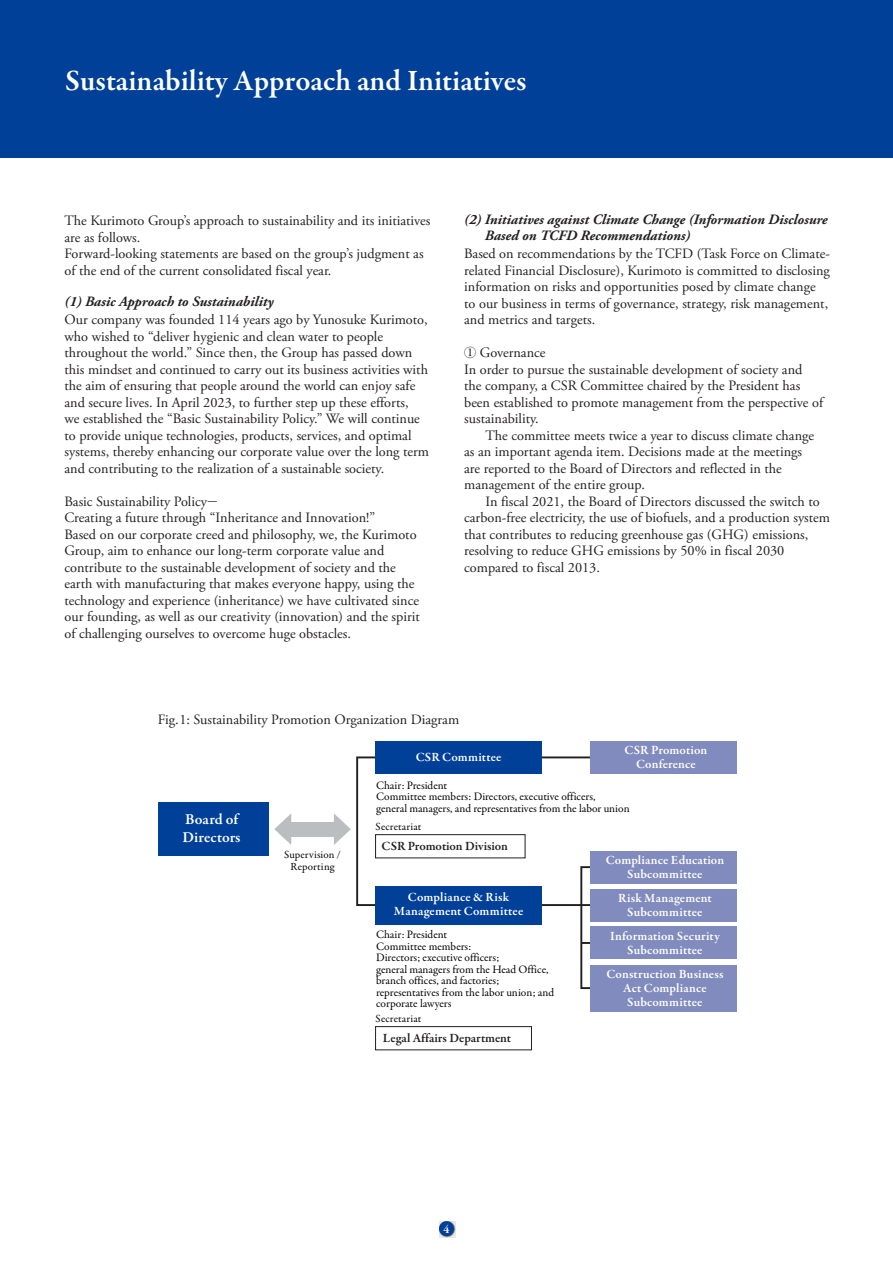
<style>
.page{position:relative;width:893px;height:1263px;background:#fff}
.page>*{position:absolute;margin:0;border:0;box-sizing:border-box;transform-origin:0 0}
.t1{font:600 30px "Garamond Premr Pro";color:#fff}
.t2{font:600 15.3px/17.9px "Garamond Premr Pro";letter-spacing:.005em;color:#fff}
.t3{font:14.25px/16.5px "Adobe Garamond Pro";color:#231f20}
.t4{font:italic 700 14.25px/16.5px "Adobe Garamond Pro";color:#231f20}
.t5{font:600 12.75px/14.1px "Garamond Premr Pro";letter-spacing:.01em;color:#fff;text-align:center}
.t6{font:600 12.75px "Garamond Premr Pro";color:#231f20}
.t7{font:600 12px "Garamond Premr Pro";color:#fff}
.t8{font:11.55px/11.4px "Garamond Premr Pro";color:#030303}
.t9{font:10.95px/12.8px "Garamond Premr Pro";letter-spacing:.015em;color:#030303;text-align:center}
.s1{font-family:"Hira Min Pro W3";font-size:12px}
</style>
<div class="page">
<div style="left:0;top:0;width:893px;height:157px;background:#004098"></div>
<div style="left:356px;top:756px;width:235px;height:150px;border:2px solid #231f20"></div>
<div style="left:590px;top:741px;width:146px;height:33px;background:#818bbd"></div>
<div style="left:580px;top:866px;width:11px;height:123px;border:2px solid #231f20"></div>
<svg style="left:581px;top:942px;width:9px;height:2px"></svg>
<div style="left:158px;top:802px;width:110px;height:54px;background:#004098"></div>
<div style="left:376px;top:741px;width:166px;height:33px;background:#004098"></div>
<div style="left:375px;top:834px;width:150px;height:24px;border:1px solid #231f20"></div>
<div style="left:375px;top:1026px;width:157px;height:24px;border:1px solid #231f20"></div>
<div style="left:376px;top:886px;width:166px;height:38px;background:#004098"></div>
<div style="left:590px;top:965px;width:146px;height:47px;background:#818bbd"></div>
<div style="left:590px;top:927px;width:146px;height:32px;background:#818bbd"></div>
<div style="left:590px;top:851px;width:146px;height:32px;background:#818bbd"></div>
<div style="left:590px;top:889px;width:146px;height:32px;background:#818bbd"></div>
<svg style="left:274px;top:814px;width:17px;height:31px"></svg>
<svg style="left:334px;top:814px;width:17px;height:31px"></svg>
<div style="left:288px;top:822px;width:47px;height:14px;background:#bcbdc0"></div>
<svg style="left:439px;top:1221px;width:16px;height:16px"></svg>
<div style="left:439px;top:1221px;width:15px;height:15px;background:#004098;border-radius:50%"></div>
<h1 class="t1" style="left:65px;top:62px;width:463px">Sustainability Approach and Initiatives</h1>
<p class="t3" style="left:64px;top:213px;width:367px">The Kurimoto Group’s approach to sustainability and its initiatives are as follows.<br>Forward-looking statements are based on the group’s judgment as of the end of the current consolidated fiscal year.</p>
<p class="t4" style="left:64px;top:294px;width:211px">(1) Basic Approach to Sustainability</p>
<p class="t3" style="left:64px;top:312px;width:366px">Our company was founded 114 years ago by Yunosuke Kurimoto, who wished to “deliver hygienic and clean water to people throughout the world.” Since then, the Group has passed down this mindset and continued to carry out its business activities with the aim of ensuring that people around the world can enjoy safe and secure lives. In April 2023, to further step up these efforts,<br>we established the “Basic Sustainability Policy.” We will continue to provide unique technologies, products, services, and optimal systems, thereby enhancing our corporate value over the long term and contributing to the realization of a sustainable society.</p>
<p class="t3" style="left:64px;top:494px;width:357px">Basic Sustainability Policy–<br>Creating a future through “Inheritance and Innovation!”<br>Based on our corporate creed and philosophy, we, the Kurimoto Group, aim to enhance our long-term corporate value and contribute to the sustainable development of society and the earth with manufacturing that makes everyone happy, using the technology and experience (inheritance) we have cultivated since our founding, as well as our creativity (innovation) and the spirit of challenging ourselves to overcome huge obstacles.</p>
<p class="t4" style="left:485px;top:211px;width:344px;text-indent:-21px">(2) Initiatives against Climate Change (Information Disclosure<br>Based on TCFD Recommendations)</p>
<p class="t3" style="left:464px;top:246px;width:367px">Based on recommendations by the TCFD (Task Force on Climate&shy;related Financial Disclosure), Kurimoto is committed to disclosing information on risks and opportunities posed by climate change to our business in terms of governance, strategy, risk management, and metrics and targets.</p>
<p class="t3" style="left:464px;top:345px;width:360px"><span class="s1">①</span> Governance<br>In order to pursue the sustainable development of society and the company, a CSR Committee chaired by the President has been established to promote management from the perspective of sustainability.</p>
<p class="t3" style="left:464px;top:428px;width:351px;text-indent:21px">The committee meets twice a year to discuss climate change as an important agenda item. Decisions made at the meetings are reported to the Board of Directors and reflected in the management of the entire group.</p>
<p class="t3" style="left:464px;top:494px;width:367px;text-indent:21px">In fiscal 2021, the Board of Directors discussed the switch to carbon-free electricity, the use of biofuels, and a production system that contributes to reducing greenhouse gas (GHG) emissions, resolving to reduce GHG emissions by 50% in fiscal 2030 compared to fiscal 2013.</p>
<p class="t3" style="left:158px;top:712px;width:303px">Fig.1: Sustainability Promotion Organization Diagram</p>
<p class="t5" style="left:416px;top:750px;width:87px">CSR Committee</p>
<p class="t5" style="left:624px;top:743px;width:84px">CSR Promotion<br>Conference</p>
<p class="t2" style="left:183px;top:811px;width:60px">Board of<br>Directors</p>
<p class="t9" style="left:284px;top:848px;width:59px">Supervision /<br>Reporting</p>
<p class="t8" style="left:376px;top:779px;width:255px">Chair: President<br>Committee members: Directors, executive officers,<br>general managers, and representatives from the labor union</p>
<p class="t9" style="left:376px;top:820px;width:47px">Secretariat</p>
<p class="t6" style="left:381px;top:838px;width:128px">CSR Promotion Division</p>
<p class="t5" style="left:394px;top:890px;width:131px">Compliance &amp; Risk<br>Management Committee</p>
<p class="t8" style="left:376px;top:929px;width:179px">Chair: President<br>Committee members:<br>Directors; executive officers;<br>general managers from the Head Office, branch offices, and factories; representatives from the labor union; and corporate lawyers</p>
<p class="t9" style="left:376px;top:1013px;width:47px">Secretariat</p>
<p class="t6" style="left:383px;top:1030px;width:130px">Legal Affairs Department</p>
<p class="t5" style="left:606px;top:853px;width:120px">Compliance Education<br>Subcommittee</p>
<p class="t5" style="left:618px;top:891px;width:95px">Risk Management<br>Subcommittee</p>
<p class="t5" style="left:610px;top:929px;width:111px">Information Security<br>Subcommittee</p>
<p class="t5" style="left:606px;top:967px;width:119px">Construction Business<br>Act Compliance<br>Subcommittee</p>
<p class="t7" style="left:443px;top:1221px;width:7px">4</p>
</div>
